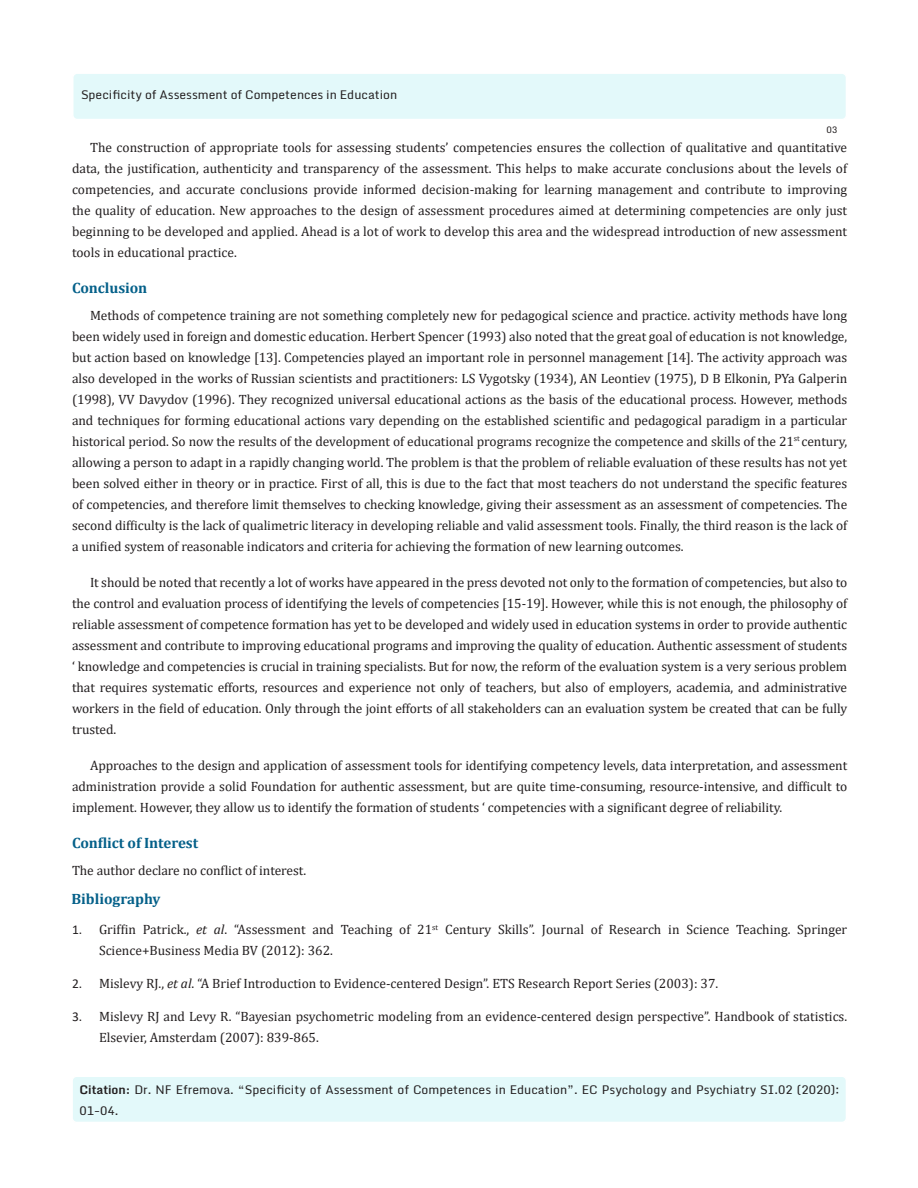
<style>
.page{position:relative;width:918px;height:1188px;background:#fff}
.page>*{position:absolute;margin:0;border:0;box-sizing:border-box;transform-origin:0 0}
.t1{font:700 15px "Cambria";letter-spacing:-.005em;color:#046089}
.t2{font:13.5px/21px "Cambria";color:#231f20;text-align:justify}
.t3{font:12px/21px "Monda";color:#231f20}
.t4{font:9px "Monda";color:#231f20}
.s1{font-family:"Calibri"}
.s2{font-style:italic}
.s3{font-weight:700}
</style>
<div class="page">
<div style="left:73px;top:73px;width:773px;height:47px;background:#e3f9fa;border-radius:4px"></div>
<div style="left:72px;top:72px;width:775px;height:48px;border:2px solid #fff;border-radius:4px"></div>
<div style="left:72px;top:1076px;width:774px;height:46px;background:#e3f9fa;border-radius:4px"></div>
<div style="left:71px;top:1076px;width:776px;height:47px;border:2px solid #fff;border-radius:4px"></div>
<p class="t3" style="left:81px;top:85px;width:318px">Specificity of Assessment of Competences in Education</p>
<p class="t4" style="left:826px;top:124px;width:12px">03</p>
<p class="t2" style="left:72px;top:136px;width:777px;text-indent:18px">The construction of appropriate tools for assessing students’ competencies ensures the collection of qualitative and quantitative data, the justification, authenticity and transparency of the assessment. This helps to make accurate conclusions about the levels of competencies, and accurate conclusions provide informed decision-making for learning management and contribute to improving the quality of education. New approaches to the design of assessment procedures aimed at determining competencies are only just beginning to be developed and applied. Ahead is a lot of work to develop this area and the widespread introduction of new assessment tools in educational practice.</p>
<p class="t1" style="left:72px;top:277px;width:77px">Conclusion</p>
<p class="t2" style="left:72px;top:304px;width:777px;text-indent:18px">Methods of competence training are not something completely new for pedagogical science and practice. activity methods have long been widely used in foreign and domestic education. Herbert Spencer (1993) also noted that the great goal of education is not knowledge, but action based on knowledge [13]. Competencies played an important role in personnel management [14]. The activity approach was also developed in the works of Russian scientists and practitioners: LS Vygotsky (1934), AN Leontiev (1975), D B Elkonin, PYa Galperin (1998), VV Davydov (1996). They recognized universal educational actions as the basis of the educational process. However, methods and techniques for forming educational actions vary depending on the established scientific and pedagogical paradigm in a particular historical period. So now the results of the development of educational programs recognize the competence and skills of the 21<sup>st</sup> century, allowing a person to adapt in a rapidly changing world. The problem is that the problem of reliable evaluation of these results has not yet been solved either in theory or in practice. First of all, this is due to the fact that most teachers do not understand the specific features of competencies, and therefore limit themselves to checking knowledge, giving their assessment as an assessment of competencies. The second difficulty is the lack of qualimetric literacy in developing reliable and valid assessment tools. Finally, the third reason is the lack of a unified system of reasonable indicators and criteria for achieving the formation of new learning outcomes.</p>
<p class="t2" style="left:72px;top:571px;width:777px;text-indent:18px">It should be noted that recently a lot of works have appeared in the press devoted not only to the formation of competencies, but also to the control and evaluation process of identifying the levels of competencies [15-19]. However, while this is not enough, the philosophy of reliable assessment of competence formation has yet to be developed and widely used in education systems in order to provide authentic assessment and contribute to improving educational programs and improving the quality of education. Authentic assessment of students ‘ knowledge and competencies is crucial in training specialists. But for now, the reform of the evaluation system is a very serious problem that requires systematic efforts, resources and experience not only of teachers, but also of employers, academia, and administrative workers in the field of education. Only through the joint efforts of all stakeholders can an evaluation system be created that can be fully trusted.</p>
<p class="t2" style="left:72px;top:754px;width:777px;text-indent:18px">Approaches to the design and application of assessment tools for identifying competency levels, data interpretation, and assessment administration provide a solid Foundation for authentic assessment, but are quite time-consuming, resource-intensive, and difficult to implement. However, they allow us to identify the formation of students ‘ competencies with a significant degree of reliability.</p>
<p class="t1" style="left:72px;top:832px;width:128px">Conflict of Interest</p>
<p class="t2" style="left:72px;top:859px;width:236px">The author declare no conflict of interest.</p>
<p class="t1" style="left:71px;top:888px;width:91px">Bibliography</p>
<p class="t2" style="left:99px;top:919px;width:750px;text-indent:-27px"><span class="s1">1.</span> Griffin Patrick., <span class="s2">et al</span>. “Assessment and Teaching of 21<sup>st</sup> Century Skills”. Journal of Research in Science Teaching. Springer<br>Science+Business Media BV (2012): 362.</p>
<p class="t2" style="left:72px;top:973px;width:648px"><span class="s1">2.</span> Mislevy RJ., <span class="s2">et al</span>. “A Brief Introduction to Evidence-centered Design”. ETS Research Report Series (2003): 37.</p>
<p class="t2" style="left:99px;top:1006px;width:750px;text-indent:-27px"><span class="s1">3.</span> Mislevy RJ and Levy R. “Bayesian psychometric modeling from an evidence-centered design perspective”. Handbook of statistics.<br>Elsevier, Amsterdam (2007): 839-865.</p>
<p class="t3" style="left:80px;top:1079px;width:762px"><span class="s3">Citation:</span> Dr. NF Efremova. “Specificity of Assessment of Competences in Education”. EC Psychology and Psychiatry SI.02 (2020):<br>01-04.</p>
</div>
